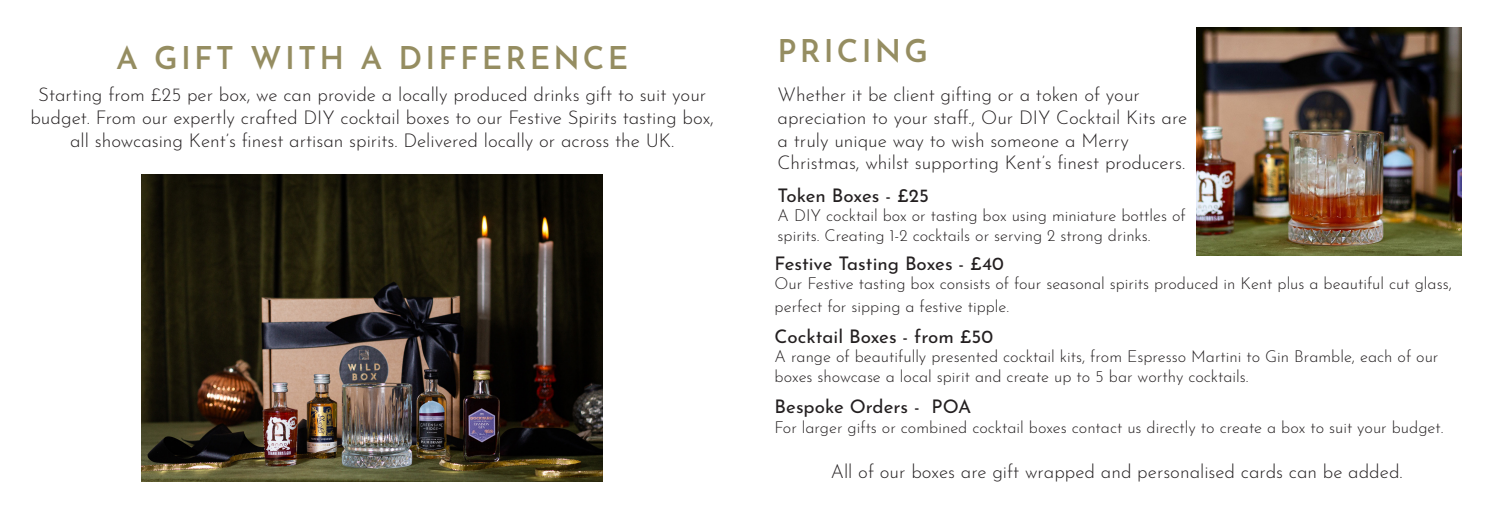
<style>
.page{position:relative;width:1489px;height:527px;background:#fff}
.page>*{position:absolute;margin:0;border:0;box-sizing:border-box;transform-origin:0 0}
.t1{font:600 31.25px "Josefin Sans";letter-spacing:.1em;color:#958d61}
.t2{font:300 18.75px/22.5px "Josefin Sans";color:#231f20;text-align:center}
.t3{font:18.75px "Josefin Sans";color:#231f20}
.t4{font:300 16.25px/22.5px "Josefin Sans";color:#231f20}
</style>
<div class="page">
<img style="left:142px;top:174px;width:461px;height:307px">
<img style="left:1196px;top:27px;width:265px;height:228px">
<p class="t1" style="left:116px;top:31px;width:513px">A GIFT WITH A DIFFERENCE</p>
<p class="t1" style="left:777px;top:24px;width:152px">PRICING</p>
<p class="t2" style="left:777px;top:82px;width:364px">Whether it be client gifting or a token of your</p>
<p class="t2" style="left:777px;top:104px;width:411px">apreciation to your staff., Our DIY Cocktail Kits are</p>
<p class="t2" style="left:777px;top:127px;width:353px">a truly unique way to wish someone a Merry</p>
<p class="t2" style="left:777px;top:149px;width:409px">Christmas, whilst supporting Kent’s finest producers.</p>
<p class="t3" style="left:777px;top:179px;width:153px">Token Boxes - £25</p>
<p class="t4" style="left:777px;top:202px;width:410px">A DIY cocktail box or tasting box using miniature bottles of</p>
<p class="t4" style="left:777px;top:222px;width:374px">spirits. Creating 1-2 cocktails or serving 2 strong drinks.</p>
<p class="t3" style="left:774px;top:247px;width:231px">Festive Tasting Boxes - £40</p>
<p class="t4" style="left:774px;top:270px;width:678px">Our Festive tasting box consists of four seasonal spirits produced in Kent plus a beautiful cut glass, perfect for sipping a festive tipple.</p>
<p class="t3" style="left:774px;top:320px;width:220px">Cocktail Boxes - from £50</p>
<p class="t4" style="left:774px;top:345px;width:665px;line-height:19.5px">A range of beautifully presented cocktail kits, from Espresso Martini to Gin Bramble, each of our boxes showcase a local spirit and create up to 5 bar worthy cocktails.</p>
<p class="t3" style="left:774px;top:390px;width:198px">Bespoke Orders - POA</p>
<p class="t4" style="left:774px;top:414px;width:670px">For larger gifts or combined cocktail boxes contact us directly to create a box to suit your budget.</p>
<p class="t2" style="left:830px;top:458px;width:573px">All of our boxes are gift wrapped and personalised cards can be added.</p>
<p class="t2" style="left:30px;top:82px;width:685px">Starting from £25 per box, we can provide a locally produced drinks gift to suit your budget. From our expertly crafted DIY cocktail boxes to our Festive Spirits tasting box, all showcasing Kent’s finest artisan spirits. Delivered locally or across the UK.</p>
</div>
